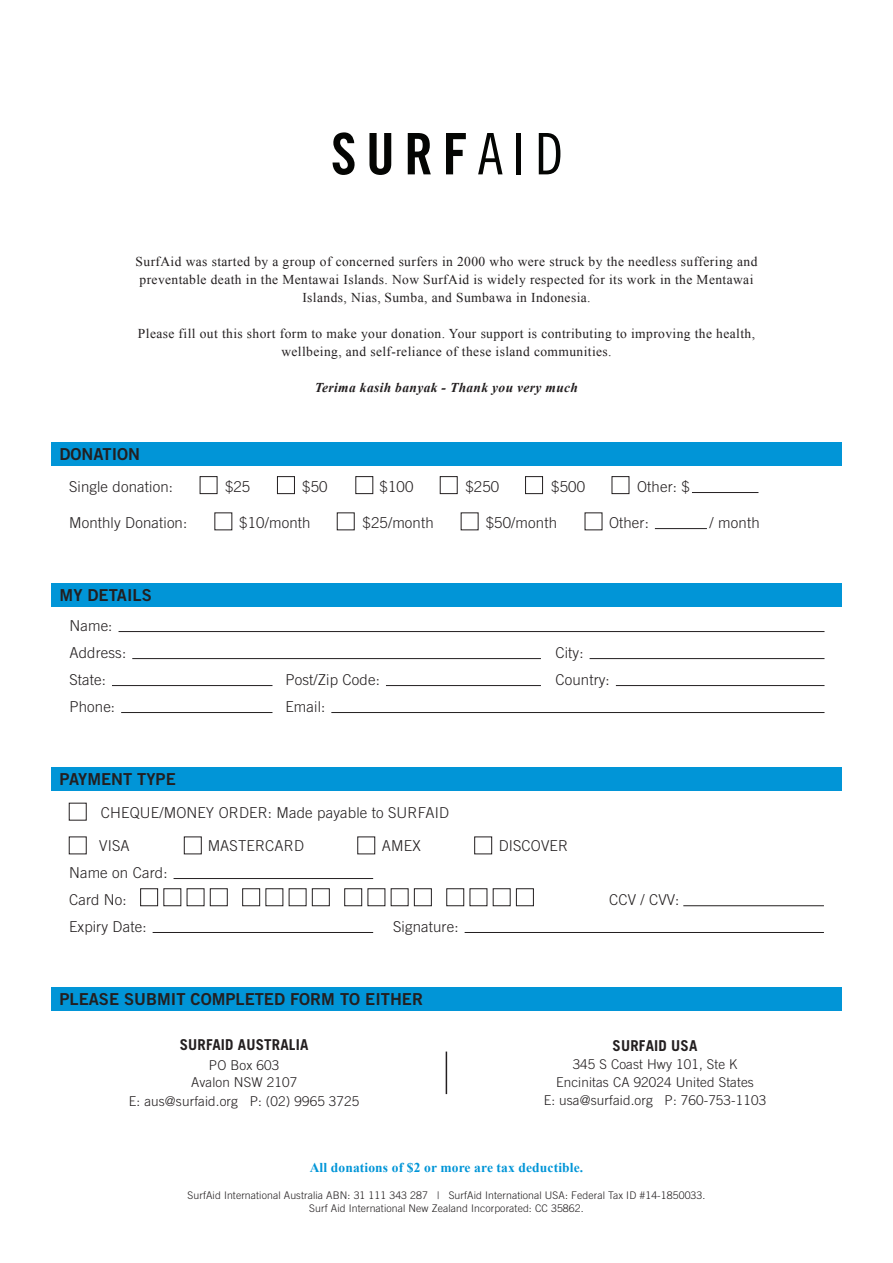
<style>
.page{position:relative;width:893px;height:1263px;background:#fff}
.page>*{position:absolute;margin:0;border:0;box-sizing:border-box;transform-origin:0 0}
.t1{font:16.5px "Trade Gothic LT Std Bd 2";color:#231f20}
.t2{font:300 15px "Trade Gothic LT Std";letter-spacing:.01em;color:#231f20}
.t3{font:700 15px "Trade Gothic LT Std";letter-spacing:.01em;color:#231f20}
.t4{font:13.5px/18px "Times New Roman";letter-spacing:.03em;color:#231f20;text-align:center}
.t5{font:300 13.5px/17.7px "Trade Gothic LT Std";letter-spacing:.01em;color:#231f20;text-align:center}
.t6{font:700 13.5px "Times New Roman";letter-spacing:.01em;color:#0195d7}
.t7{font:italic 700 13.5px "Times New Roman";letter-spacing:.025em;color:#231f20}
.t8{font:300 10.5px "Trade Gothic LT Std";letter-spacing:.01em;color:#231f20}
</style>
<div class="page">
<div style="left:51px;top:443px;width:791px;height:23px;background:#0195d7"></div>
<div style="left:51px;top:583px;width:791px;height:24px;background:#0195d7"></div>
<div style="left:51px;top:767px;width:791px;height:24px;background:#0195d7"></div>
<div style="left:51px;top:987px;width:791px;height:23px;background:#0195d7"></div>
<div style="left:69px;top:803px;width:18px;height:17px;border:1px solid #231f20"></div>
<div style="left:69px;top:836px;width:18px;height:18px;border:1px solid #231f20"></div>
<div style="left:184px;top:836px;width:18px;height:18px;border:1px solid #231f20"></div>
<div style="left:357px;top:836px;width:18px;height:18px;border:1px solid #231f20"></div>
<div style="left:474px;top:836px;width:18px;height:18px;border:1px solid #231f20"></div>
<hr style="left:174px;top:878px;width:199px;height:1px;background:#231f20">
<hr style="left:683px;top:905px;width:141px;height:1px;background:#231f20">
<hr style="left:153px;top:932px;width:220px;height:1px;background:#231f20">
<div style="left:140px;top:888px;width:18px;height:18px;border:1px solid #231f20"></div>
<div style="left:163px;top:888px;width:18px;height:18px;border:1px solid #231f20"></div>
<div style="left:187px;top:888px;width:17px;height:18px;border:1px solid #231f20"></div>
<div style="left:210px;top:888px;width:18px;height:18px;border:1px solid #231f20"></div>
<div style="left:242px;top:888px;width:18px;height:18px;border:1px solid #231f20"></div>
<div style="left:265px;top:888px;width:18px;height:18px;border:1px solid #231f20"></div>
<div style="left:289px;top:888px;width:17px;height:18px;border:1px solid #231f20"></div>
<div style="left:312px;top:888px;width:18px;height:18px;border:1px solid #231f20"></div>
<div style="left:344px;top:888px;width:18px;height:18px;border:1px solid #231f20"></div>
<div style="left:368px;top:888px;width:17px;height:18px;border:1px solid #231f20"></div>
<div style="left:391px;top:888px;width:17px;height:18px;border:1px solid #231f20"></div>
<div style="left:414px;top:888px;width:18px;height:18px;border:1px solid #231f20"></div>
<div style="left:446px;top:888px;width:18px;height:18px;border:1px solid #231f20"></div>
<div style="left:470px;top:888px;width:17px;height:18px;border:1px solid #231f20"></div>
<div style="left:493px;top:888px;width:18px;height:18px;border:1px solid #231f20"></div>
<div style="left:516px;top:888px;width:18px;height:18px;border:1px solid #231f20"></div>
<hr style="left:465px;top:932px;width:359px;height:1px;background:#231f20">
<hr style="left:119px;top:631px;width:705px;height:1px;background:#231f20">
<hr style="left:132px;top:658px;width:409px;height:1px;background:#231f20">
<hr style="left:112px;top:685px;width:160px;height:1px;background:#231f20">
<hr style="left:386px;top:685px;width:155px;height:1px;background:#231f20">
<hr style="left:121px;top:712px;width:151px;height:1px;background:#231f20">
<hr style="left:331px;top:712px;width:493px;height:1px;background:#231f20">
<hr style="left:590px;top:658px;width:234px;height:1px;background:#231f20">
<hr style="left:616px;top:685px;width:208px;height:1px;background:#231f20">
<div style="left:200px;top:476px;width:17px;height:18px;border:1px solid #231f20"></div>
<div style="left:277px;top:476px;width:18px;height:18px;border:1px solid #231f20"></div>
<div style="left:355px;top:476px;width:18px;height:18px;border:1px solid #231f20"></div>
<div style="left:440px;top:476px;width:18px;height:18px;border:1px solid #231f20"></div>
<div style="left:525px;top:476px;width:18px;height:18px;border:1px solid #231f20"></div>
<div style="left:612px;top:476px;width:17px;height:18px;border:1px solid #231f20"></div>
<div style="left:337px;top:512px;width:18px;height:18px;border:1px solid #231f20"></div>
<hr style="left:655px;top:528px;width:52px;height:1px;background:#231f20">
<hr style="left:692px;top:492px;width:66px;height:1px;background:#231f20">
<hr style="left:446px;top:1051px;width:1px;height:43px;background:#231f20">
<svg style="left:369px;top:133px;width:22px;height:42px"></svg>
<svg style="left:408px;top:133px;width:23px;height:41px"></svg>
<svg style="left:446px;top:133px;width:20px;height:41px"></svg>
<svg style="left:478px;top:133px;width:25px;height:41px"></svg>
<hr style="left:517px;top:133px;width:4px;height:41px;background:#040503">
<svg style="left:539px;top:133px;width:21px;height:41px"></svg>
<svg style="left:333px;top:132px;width:22px;height:43px"></svg>
<p class="t4" style="left:136px;top:252px;width:623px">SurfAid was started by a group of concerned surfers in 2000 who were struck by the needless suffering and preventable death in the Mentawai Islands. Now SurfAid is widely respected for its work in the Mentawai<br>Islands, Nias, Sumba, and Sumbawa in Indonesia.</p>
<p class="t4" style="left:138px;top:324px;width:619px">Please fill out this short form to make your donation. Your support is contributing to improving the health,</p>
<p class="t4" style="left:281px;top:342px;width:332px">wellbeing, and self-reliance of these island communities.</p>
<p class="t7" style="left:315px;top:378px;width:265px">Terima kasih banyak - Thank you very much</p>
<p class="t1" style="left:60px;top:444px;width:82px">DONATION</p>
<p class="t2" style="left:69px;top:478px;width:105px">Single donation:</p>
<p class="t2" style="left:225px;top:478px;width:27px">$25</p>
<p class="t2" style="left:302px;top:478px;width:27px">$50</p>
<p class="t2" style="left:380px;top:478px;width:35px">$100</p>
<p class="t2" style="left:465px;top:478px;width:35px">$250</p>
<p class="t2" style="left:551px;top:478px;width:35px">$500</p>
<p class="t2" style="left:637px;top:478px;width:54px">Other: $</p>
<p class="t2" style="left:69px;top:514px;width:120px">Monthly Donation:</p>
<p class="t2" style="left:239px;top:514px;width:73px">$10/month</p>
<p class="t2" style="left:363px;top:514px;width:73px">$25/month</p>
<p class="t2" style="left:486px;top:514px;width:73px">$50/month</p>
<p class="t2" style="left:609px;top:514px;width:41px">Other:</p>
<p class="t2" style="left:710px;top:514px;width:52px">/ month</p>
<p class="t1" style="left:60px;top:585px;width:94px">MY DETAILS</p>
<p class="t2" style="left:69px;top:617px;width:45px">Name:</p>
<p class="t2" style="left:69px;top:644px;width:58px">Address:</p>
<p class="t2" style="left:555px;top:644px;width:30px">City:</p>
<p class="t2" style="left:69px;top:671px;width:38px">State:</p>
<p class="t2" style="left:285px;top:671px;width:96px">Post/Zip Code:</p>
<p class="t2" style="left:555px;top:671px;width:56px">Country:</p>
<p class="t2" style="left:69px;top:698px;width:47px">Phone:</p>
<p class="t2" style="left:285px;top:698px;width:41px">Email:</p>
<p class="t1" style="left:60px;top:769px;width:118px">PAYMENT TYPE</p>
<p class="t2" style="left:101px;top:803px;width:350px">CHEQUE/MONEY ORDER: Made payable to SURFAID</p>
<p class="t2" style="left:99px;top:837px;width:32px">VISA</p>
<p class="t2" style="left:208px;top:837px;width:98px">MASTERCARD</p>
<p class="t2" style="left:382px;top:837px;width:40px">AMEX</p>
<p class="t2" style="left:499px;top:837px;width:71px">DISCOVER</p>
<p class="t2" style="left:69px;top:864px;width:100px">Name on Card:</p>
<p class="t2" style="left:69px;top:891px;width:59px">Card No:</p>
<p class="t2" style="left:609px;top:891px;width:72px">CCV / CVV:</p>
<p class="t2" style="left:69px;top:918px;width:79px">Expiry Date:</p>
<p class="t2" style="left:393px;top:918px;width:67px">Signature:</p>
<p class="t1" style="left:60px;top:988px;width:365px">PLEASE SUBMIT COMPLETED FORM TO EITHER</p>
<p class="t3" style="left:180px;top:1036px;width:130px">SURFAID AUSTRALIA</p>
<p class="t5" style="left:191px;top:1056px;width:108px;line-height:17.2px">PO Box 603<br>Avalon NSW 2107</p>
<p class="t5" style="left:129px;top:1092px;width:232px">E: aus@surfaid.org P: (02) 9965 3725</p>
<p class="t3" style="left:613px;top:1037px;width:86px">SURFAID USA</p>
<p class="t5" style="left:544px;top:1055px;width:224px">345 S Coast Hwy 101, Ste K<br>Encinitas CA 92024 United States<br>E: usa@surfaid.org P: 760-753-1103</p>
<p class="t6" style="left:310px;top:1158px;width:275px">All donations of $2 or more are tax deductible.</p>
<p class="t8" style="left:188px;top:1189px;width:519px">SurfAid International Australia ABN: 31 111 343 287 | SurfAid International USA: Federal Tax ID #14-1850033.</p>
<p class="t8" style="left:309px;top:1202px;width:276px">Surf Aid International New Zealand Incorporated: CC 35862.</p>
</div>
